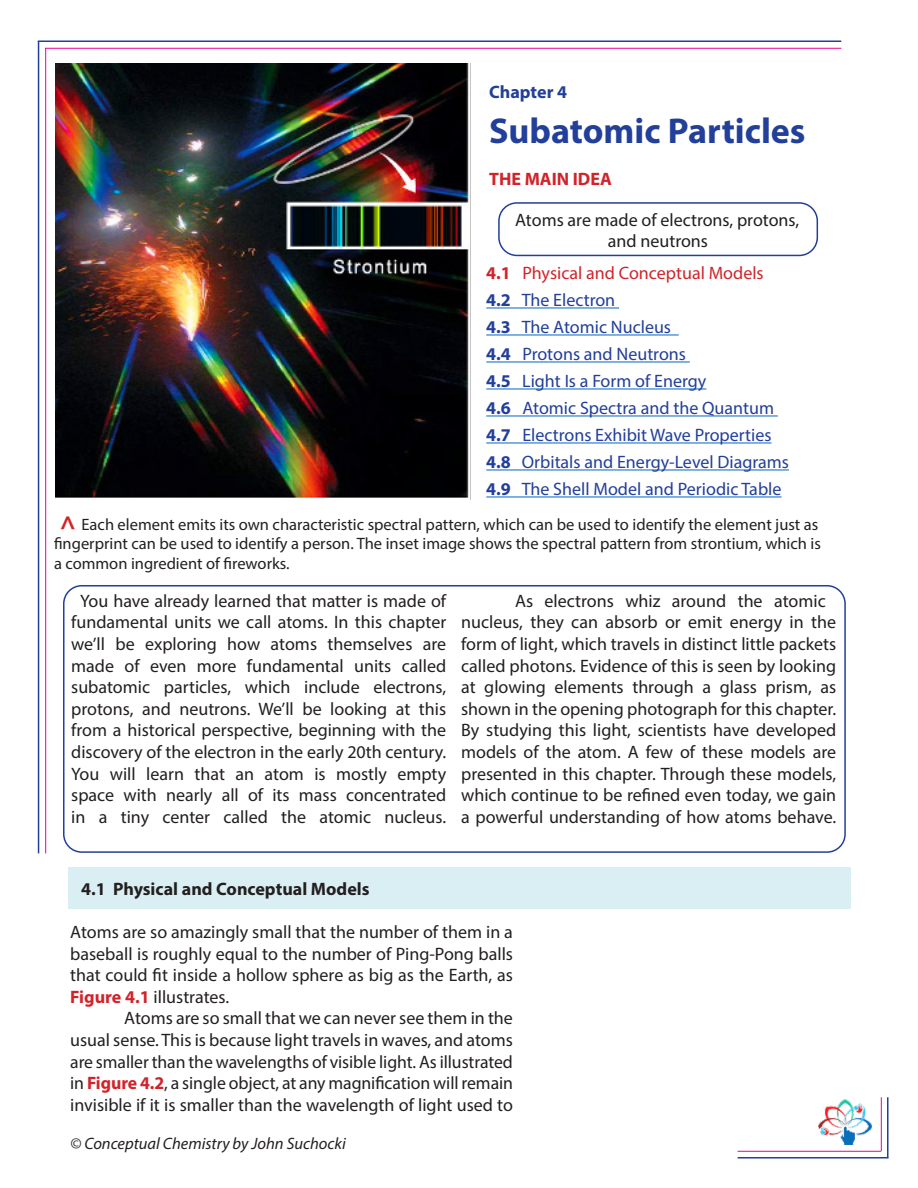
<style>
.page{position:relative;width:918px;height:1188px;background:#fff}
.page>*{position:absolute;margin:0;border:0;box-sizing:border-box;transform-origin:0 0}
.t1{font:700 36px "Myriad Pro";color:#223f99}
.t2{font:18px/21.6px "Myriad Pro";color:#231f20;text-align:center}
.t3{font:18px "Myriad Pro";color:#223f99}
.t4{font:18px "Myriad Pro";color:#d1232a}
.Concept_Check{font:700 18px "Myriad Pro";color:#231f20}
.t5{font:700 18px "Myriad Pro";color:#d1232a}
.t6{font:700 18px "Myriad Pro";color:#223f99}
.t7{font:16.5px/19.8px "Myriad Pro";color:#231f20}
.t8{font:italic 16.5px "Myriad Pro";color:#231f20}
.s1{font-weight:700}
.s2{font-weight:700;font-size:27px;color:#d1232a}
.s3{font-weight:700;color:#d1232a}
</style>
<div class="page">
<img style="left:818px;top:1099px;width:53px;height:45px">
<hr style="left:38px;top:41px;width:1px;height:812px;background:#223f99">
<hr style="left:38px;top:40px;width:803px;height:2px;background:#223f99">
<hr style="left:45px;top:48px;width:1px;height:805px;background:#ed028c">
<hr style="left:45px;top:48px;width:796px;height:1px;background:#ed028c">
<hr style="left:887px;top:1097px;width:2px;height:61px;background:#223f99">
<hr style="left:738px;top:1157px;width:151px;height:2px;background:#223f99">
<hr style="left:881px;top:1097px;width:1px;height:54px;background:#ed028c">
<hr style="left:738px;top:1151px;width:143px;height:1px;background:#ed028c">
<img style="left:56px;top:63px;width:415px;height:437px">
<div style="left:498px;top:202px;width:320px;height:54px;border:2px solid #223f99;border-radius:18px"></div>
<div style="left:63px;top:585px;width:783px;height:268px;border:2px solid #223f99;border-radius:18px"></div>
<hr style="left:486px;top:308px;width:133px;height:1px;background:#0563c1">
<hr style="left:486px;top:335px;width:193px;height:1px;background:#0563c1">
<hr style="left:486px;top:362px;width:204px;height:1px;background:#0563c1">
<hr style="left:486px;top:389px;width:220px;height:1px;background:#0563c1">
<hr style="left:486px;top:416px;width:292px;height:1px;background:#0563c1">
<hr style="left:486px;top:443px;width:286px;height:1px;background:#0563c1">
<hr style="left:486px;top:470px;width:303px;height:1px;background:#0563c1">
<hr style="left:486px;top:497px;width:296px;height:1px;background:#0563c1">
<div style="left:68px;top:868px;width:782px;height:41px;background:#daeff3"></div>
<p class="t6" style="left:489px;top:80px;width:79px">Chapter 4</p>
<p class="t1" style="left:489px;top:108px;width:318px">Subatomic Particles</p>
<p class="t5" style="left:489px;top:167px;width:124px">THE MAIN IDEA</p>
<p class="t2" style="left:515px;top:209px;width:286px">Atoms are made of electrons, protons, and neutrons</p>
<p class="t4" style="left:486px;top:262px;width:279px"><span class="s1">4.1</span> Physical and Conceptual Models</p>
<p class="t3" style="left:486px;top:289px;width:130px"><span class="s1">4.2</span> The Electron</p>
<p class="t3" style="left:486px;top:316px;width:186px"><span class="s1">4.3</span> The Atomic Nucleus</p>
<p class="t3" style="left:486px;top:343px;width:201px"><span class="s1">4.4</span> Protons and Neutrons</p>
<p class="t3" style="left:486px;top:370px;width:222px"><span class="s1">4.5</span> Light Is a Form of Energy</p>
<p class="t3" style="left:486px;top:397px;width:289px"><span class="s1">4.6</span> Atomic Spectra and the Quantum</p>
<p class="t3" style="left:486px;top:424px;width:287px"><span class="s1">4.7</span> Electrons Exhibit Wave Properties</p>
<p class="t3" style="left:486px;top:451px;width:304px"><span class="s1">4.8</span> Orbitals and Energy-Level Diagrams</p>
<p class="t3" style="left:486px;top:478px;width:297px"><span class="s1">4.9</span> The Shell Model and Periodic Table</p>
<p class="t7" style="left:54px;top:514px;width:768px;text-indent:6px"><span class="s2">^</span> Each element emits its own characteristic spectral pattern, which can be used to identify the element just as fingerprint can be used to identify a person. The inset image shows the spectral pattern from strontium, which is a common ingredient of fireworks.</p>
<p class="t2" style="left:71px;top:590px;width:377px">You have already learned that matter is made of fundamental units we call atoms. In this chapter we’ll be exploring how atoms themselves are made of even more fundamental units called subatomic particles, which include electrons, protons, and neutrons. We’ll be looking at this from a historical perspective, beginning with the discovery of the electron in the early 20th century.<br>You will learn that an atom is mostly empty space with nearly all of its mass concentrated in a tiny center called the atomic nucleus.</p>
<p class="t2" style="left:461px;top:590px;width:377px;text-align:left;text-indent:54px">As electrons whiz around the atomic nucleus, they can absorb or emit energy in the form of light, which travels in distinct little packets called photons. Evidence of this is seen by looking at glowing elements through a glass prism, as shown in the opening photograph for this chapter.<br>By studying this light, scientists have developed models of the atom. A few of these models are presented in this chapter. Through these models, which continue to be refined even today, we gain a powerful understanding of how atoms behave.</p>
<p class="Concept_Check" style="left:81px;top:877px;width:290px">4.1 Physical and Conceptual Models</p>
<p class="t2" style="left:70px;top:921px;width:444px;text-align:justify">Atoms are so amazingly small that the number of them in a baseball is roughly equal to the number of Ping-Pong balls that could fit inside a hollow sphere as big as the Earth, as <span class="s3">Figure 4.1</span> illustrates.</p>
<p class="t2" style="left:70px;top:1007px;width:444px;text-align:justify;text-indent:54px">Atoms are so small that we can never see them in the usual sense. This is because light travels in waves, and atoms are smaller than the wavelengths of visible light. As illustrated in <span class="s3">Figure 4.2</span>, a single object, at any magnification will remain invisible if it is smaller than the wavelength of light used to</p>
<p class="t8" style="left:70px;top:1134px;width:277px">© Conceptual Chemistry by John Suchocki</p>
</div>
